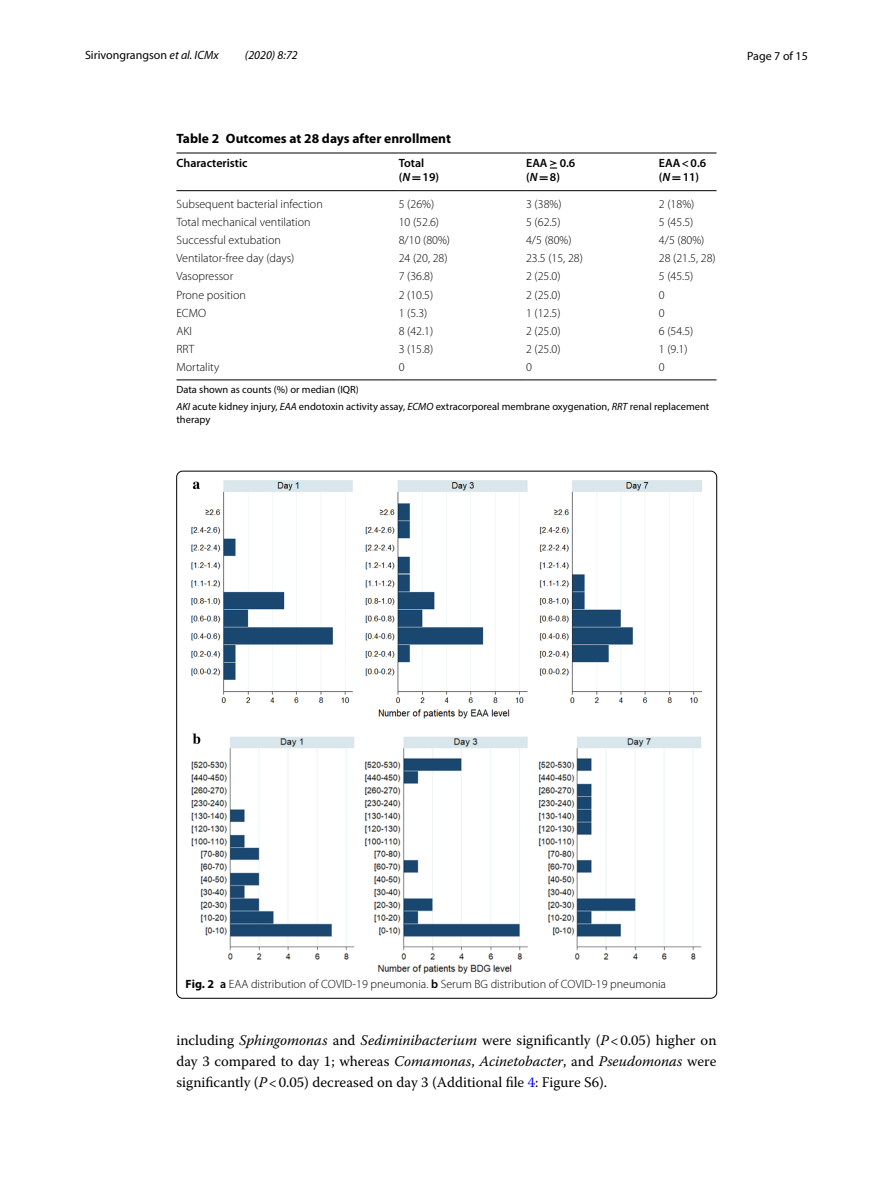
<style>
.page{position:relative;width:893px;height:1187px;background:#fff}
.page>*{position:absolute;margin:0;border:0;box-sizing:border-box;transform-origin:0 0}
.t1{font:14.7px/21.3px "Warnock Pro";color:#000;text-align:justify}
.t2{font:700 13.5px "Myriad Pro";color:#000}
.t3{font:300 12px "Myriad Pro";color:#000}
.t4{font:600 12px/13.5px "Myriad Pro";color:#000}
.t5{font:12px "Myriad Pro";color:#000}
.t6{font:italic 12px "Myriad Pro";color:#000}
.t7{font:10.5px/17px "Myriad Pro";color:#000}
.s1{font-style:italic}
.s2{font-family:"SPSMTSYB Bold";font-weight:400}
.s3{font-weight:700}
.s4{font-weight:600}
.s5{color:#00f}
</style>
<div class="page">
<hr style="left:176px;top:153px;width:223px;height:1px;background:#000">
<hr style="left:176px;top:190px;width:223px;height:1px;background:#000">
<hr style="left:399px;top:153px;width:127px;height:1px;background:#000">
<hr style="left:399px;top:190px;width:127px;height:1px;background:#000">
<hr style="left:526px;top:153px;width:133px;height:1px;background:#000">
<hr style="left:526px;top:190px;width:133px;height:1px;background:#000">
<hr style="left:659px;top:153px;width:57px;height:1px;background:#000">
<hr style="left:659px;top:190px;width:57px;height:1px;background:#000">
<hr style="left:176px;top:379px;width:223px;height:1px;background:#000">
<hr style="left:399px;top:379px;width:127px;height:1px;background:#000">
<hr style="left:526px;top:379px;width:133px;height:1px;background:#000">
<hr style="left:659px;top:379px;width:57px;height:1px;background:#000">
<img style="left:191px;top:480px;width:511px;height:493px">
<p class="t5" style="left:85px;top:48px;width:135px">Sirivongrangson <span class="s1">et al. ICMx</span></p>
<p class="t6" style="left:245px;top:48px;width:54px">(2020) 8:72</p>
<p class="t5" style="left:747px;top:48px;width:62px">Page 7 of 15</p>
<p class="t2" style="left:176px;top:130px;width:276px">Table 2 Outcomes at 28 days after enrollment</p>
<p class="t4" style="left:176px;top:156px;width:73px">Characteristic</p>
<p class="t4" style="left:399px;top:156px;width:42px">Total (<span class="s1">N</span><span class="s2">=</span>19)</p>
<p class="t4" style="left:526px;top:156px;width:51px">EAA<span class="s2">≥</span>0.6 (<span class="s1">N</span><span class="s2">=</span>8)</p>
<p class="t4" style="left:659px;top:156px;width:49px">EAA&lt;0.6 (<span class="s1">N</span><span class="s2">=</span>11)</p>
<p class="t3" style="left:176px;top:197px;width:148px">Subsequent bacterial infection</p>
<p class="t3" style="left:399px;top:197px;width:37px">5 (26%)</p>
<p class="t3" style="left:526px;top:197px;width:37px">3 (38%)</p>
<p class="t3" style="left:659px;top:197px;width:37px">2 (18%)</p>
<p class="t3" style="left:176px;top:215px;width:136px">Total mechanical ventilation</p>
<p class="t3" style="left:399px;top:215px;width:42px">10 (52.6)</p>
<p class="t3" style="left:526px;top:215px;width:36px">5 (62.5)</p>
<p class="t3" style="left:659px;top:215px;width:36px">5 (45.5)</p>
<p class="t3" style="left:176px;top:233px;width:106px">Successful extubation</p>
<p class="t3" style="left:399px;top:233px;width:53px">8/10 (80%)</p>
<p class="t3" style="left:526px;top:233px;width:47px">4/5 (80%)</p>
<p class="t3" style="left:659px;top:233px;width:47px">4/5 (80%)</p>
<p class="t3" style="left:176px;top:252px;width:119px">Ventilator-free day (days)</p>
<p class="t3" style="left:399px;top:252px;width:50px">24 (20, 28)</p>
<p class="t3" style="left:526px;top:252px;width:58px">23.5 (15, 28)</p>
<p class="t3" style="left:659px;top:252px;width:58px">28 (21.5, 28)</p>
<p class="t3" style="left:176px;top:270px;width:58px">Vasopressor</p>
<p class="t3" style="left:399px;top:270px;width:36px">7 (36.8)</p>
<p class="t3" style="left:526px;top:270px;width:36px">2 (25.0)</p>
<p class="t3" style="left:659px;top:270px;width:36px">5 (45.5)</p>
<p class="t3" style="left:176px;top:288px;width:71px">Prone position</p>
<p class="t3" style="left:399px;top:288px;width:36px">2 (10.5)</p>
<p class="t3" style="left:526px;top:288px;width:36px">2 (25.0)</p>
<p class="t3" style="left:659px;top:288px;width:7px">0</p>
<p class="t3" style="left:176px;top:306px;width:31px">ECMO</p>
<p class="t3" style="left:399px;top:306px;width:30px">1 (5.3)</p>
<p class="t3" style="left:526px;top:306px;width:36px">1 (12.5)</p>
<p class="t3" style="left:659px;top:306px;width:7px">0</p>
<p class="t3" style="left:176px;top:324px;width:17px">AKI</p>
<p class="t3" style="left:399px;top:324px;width:36px">8 (42.1)</p>
<p class="t3" style="left:526px;top:324px;width:36px">2 (25.0)</p>
<p class="t3" style="left:659px;top:324px;width:36px">6 (54.5)</p>
<p class="t3" style="left:176px;top:342px;width:19px">RRT</p>
<p class="t3" style="left:399px;top:342px;width:36px">3 (15.8)</p>
<p class="t3" style="left:526px;top:342px;width:36px">2 (25.0)</p>
<p class="t3" style="left:659px;top:342px;width:30px">1 (9.1)</p>
<p class="t3" style="left:176px;top:361px;width:44px">Mortality</p>
<p class="t3" style="left:399px;top:361px;width:7px">0</p>
<p class="t3" style="left:526px;top:361px;width:7px">0</p>
<p class="t3" style="left:659px;top:361px;width:7px">0</p>
<p class="t7" style="left:176px;top:381px;width:534px">Data shown as counts (%) or median (IQR)<br><span class="s1">AKI</span> acute kidney injury, <span class="s1">EAA</span> endotoxin activity assay, <span class="s1">ECMO</span> extracorporeal membrane oxygenation, <span class="s1">RRT</span> renal replacement</p>
<p class="t7" style="left:176px;top:410px;width:35px">therapy</p>
<p class="t3" style="left:186px;top:977px;width:482px"><span class="s3">Fig. 2</span> <span class="s4">a</span> EAA distribution of COVID-19 pneumonia. <span class="s4">b</span> Serum BG distribution of COVID-19 pneumonia</p>
<p class="t1" style="left:176px;top:1028px;width:542px">including <span class="s1">Sphingomonas</span> and <span class="s1">Sediminibacterium</span> were significantly (<span class="s1">P</span>&lt;0.05) higher on day 3 compared to day 1; whereas <span class="s1">Comamonas</span>, <span class="s1">Acinetobacter</span>, and <span class="s1">Pseudomonas</span> were significantly (<span class="s1">P</span>&lt;0.05) decreased on day 3 (Additional file <span class="s5">4</span>: Figure S6).</p>
</div>
